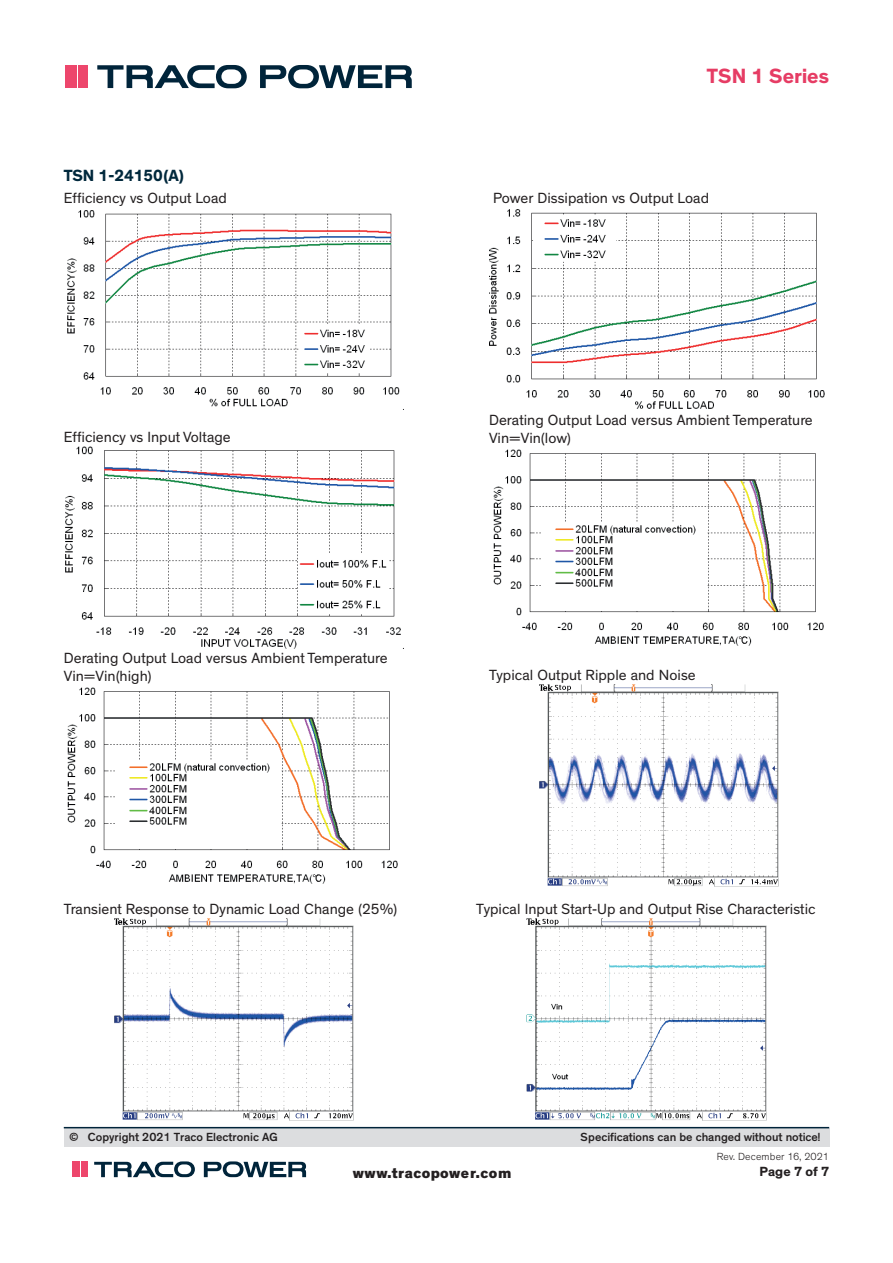
<style>
.page{position:relative;width:893px;height:1263px;background:#fff}
.page>*{position:absolute;margin:0;border:0;box-sizing:border-box;transform-origin:0 0}
.t1{font:700 21px "Theinhardt";letter-spacing:-.005em;color:#e63c64}
.t2{font:700 16.5px "Theinhardt";color:#00283c}
.t3{font:15px "Theinhardt";color:#231f20}
.t4{font:800 15px "Theinhardt";letter-spacing:.025em;color:#231f20}
.t5{font:700 13.5px "Theinhardt";letter-spacing:.01em;color:#231f20}
.t6{font:500 12px "Theinhardt";color:#231f20}
.t7{font:300 10.5px "Theinhardt";letter-spacing:.015em;color:#231f20}
</style>
<div class="page">
<div style="left:64px;top:1128px;width:765px;height:18px;background:#dcdddf"></div>
<hr style="left:64px;top:1127px;width:765px;height:1px;background:#00243a">
<svg style="left:94px;top:1161px;width:101px;height:16px"></svg>
<svg style="left:204px;top:1161px;width:102px;height:16px"></svg>
<div style="left:72px;top:1162px;width:7px;height:15px;background:#ed466c"></div>
<div style="left:81px;top:1162px;width:7px;height:15px;background:#ed466c"></div>
<svg style="left:97px;top:65px;width:150px;height:23px"></svg>
<svg style="left:260px;top:65px;width:152px;height:23px"></svg>
<div style="left:65px;top:65px;width:9px;height:23px;background:#ed466c"></div>
<div style="left:78px;top:65px;width:9px;height:23px;background:#ed466c"></div>
<svg style="left:76px;top:65px;width:1px;height:23px"></svg>
<img style="left:67px;top:210px;width:333px;height:197px">
<img style="left:489px;top:209px;width:336px;height:200px">
<img style="left:65px;top:447px;width:339px;height:201px">
<img style="left:539px;top:685px;width:240px;height:202px">
<img style="left:493px;top:449px;width:331px;height:197px">
<img style="left:67px;top:687px;width:331px;height:197px">
<img style="left:114px;top:918px;width:239px;height:202px">
<img style="left:526px;top:918px;width:240px;height:202px">
<h1 class="t1" style="left:707px;top:63px;width:124px">TSN 1 Series</h1>
<p class="t2" style="left:64px;top:166px;width:122px">TSN 1-24150(A)</p>
<p class="t3" style="left:64px;top:190px;width:165px">Efficiency vs Output Load</p>
<p class="t3" style="left:493px;top:190px;width:217px">Power Dissipation vs Output Load</p>
<p class="t3" style="left:64px;top:428px;width:169px">Efficiency vs Input Voltage</p>
<p class="t3" style="left:64px;top:649px;width:325px">Derating Output Load versus Ambient Temperature</p>
<p class="t3" style="left:64px;top:667px;width:89px">Vin=Vin(high)</p>
<p class="t3" style="left:489px;top:411px;width:325px">Derating Output Load versus Ambient Temperature</p>
<p class="t3" style="left:489px;top:429px;width:84px">Vin=Vin(low)</p>
<p class="t3" style="left:489px;top:666px;width:208px">Typical Output Ripple and Noise</p>
<p class="t3" style="left:64px;top:900px;width:335px">Transient Response to Dynamic Load Change (25%)</p>
<p class="t3" style="left:476px;top:900px;width:341px">Typical Input Start-Up and Output Rise Characteristic</p>
<p class="t6" style="left:69px;top:1130px;width:210px">© Copyright 2021 Traco Electronic AG</p>
<p class="t6" style="left:581px;top:1130px;width:241px">Specifications can be changed without notice!</p>
<p class="t5" style="left:759px;top:1163px;width:71px">Page 7 of 7</p>
<p class="t7" style="left:717px;top:1150px;width:114px">Rev. December 16, 2021</p>
<p class="t4" style="left:353px;top:1163px;width:160px">www.tracopower.com</p>
</div>
